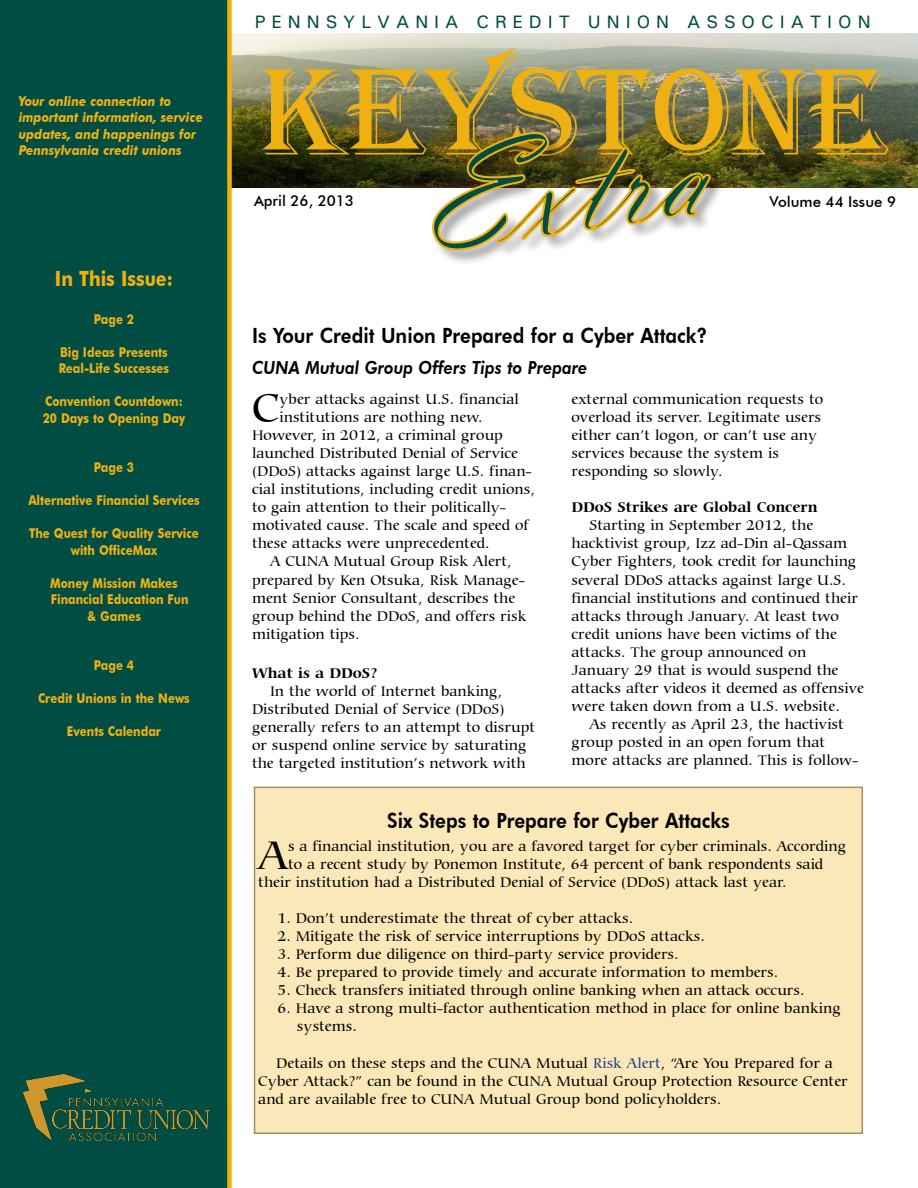
<style>
.page{position:relative;width:918px;height:1188px;background:#fff}
.page>*{position:absolute;margin:0;border:0;box-sizing:border-box;transform-origin:0 0}
.t1{font:127.5px "Algerian";color:#eeb111}
.t2{font:500 42.9px "Carmina BT";color:#000}
.t3{font:800 21px "Futura BT";color:#000;scale:.9 1}
.t4{font:700 21px "Futura BT";color:#eeb111;scale:.85 1}
.t5{font:500 18px "Univers";color:#004d43}
.t6{font:italic 800 18px "Futura BT";color:#000;scale:.9 1}
.t7{font:500 15px/18.1px "Carmina BT";color:#000}
.t8{font:700 15px "Carmina BT";color:#000}
.t9{font:500 15px "Futura BT";color:#000}
.t10{font:700 13.5px/16.5px "Futura BT";color:#eeb111;scale:.85 1}
.t11{font:italic 700 13.5px/16.5px "Futura BT";color:#eeb111;scale:.9 1}
.s1{font-family:"Futura Md BT"}
.s2{color:#25408f}
</style>
<div class="page">
<div style="left:0;top:0;width:230px;height:1188px;background:#004d43"></div>
<img style="left:232px;top:33px;width:686px;height:155px">
<div style="left:227px;top:0;width:5px;height:1188px;background:#eeb111"></div>
<img style="left:22px;top:1074px;width:188px;height:68px">
<div style="left:432px;top:132px;width:294px;height:134px;background:#000;opacity:.35"></div>
<img style="left:432px;top:133px;width:281px;height:119px">
<div style="left:255px;top:787px;width:607px;height:346px;background:#fae8b8"></div>
<div style="left:254px;top:787px;width:609px;height:347px;border:2px solid #a39161"></div>
<p class="t11" style="left:19px;top:92px;width:206px">Your online connection to important information, service updates, and happenings for<br>Pennsylvania credit unions</p>
<p class="t4" style="left:55px;top:266px;width:140px">In This Issue:</p>
<p class="t10" style="left:94px;top:311px;width:49px">Page 2</p>
<p class="t10" style="left:59px;top:344px;width:131px">Big Ideas Presents<br>Real-Life Successes</p>
<p class="t10" style="left:43px;top:393px;width:169px">Convention Countdown:<br>20 Days to Opening Day</p>
<p class="t10" style="left:94px;top:459px;width:49px">Page 3</p>
<p class="t10" style="left:28px;top:492px;width:203px">Alternative Financial Services</p>
<p class="t10" style="left:29px;top:525px;width:201px;text-align:center">The Quest for Quality Service with OfficeMax</p>
<p class="t10" style="left:50px;top:575px;width:152px">Money Mission Makes</p>
<p class="t10" style="left:51px;top:591px;width:164px">Financial <span class="s1">Education</span> Fun</p>
<p class="t10" style="left:87px;top:608px;width:65px">&amp; Games</p>
<p class="t10" style="left:94px;top:657px;width:49px">Page 4</p>
<p class="t10" style="left:38px;top:690px;width:180px">Credit Unions in the News</p>
<p class="t10" style="left:67px;top:723px;width:112px">Events Calendar</p>
<p class="t5" style="left:255px;top:10px;width:617px">P E N N S Y L V A N I A C R E D I T U N I O N A S S O C I A T I O N</p>
<p class="t1" style="left:260px;top:41px;width:629px">KEYSTONE</p>
<p class="t9" style="left:254px;top:192px;width:101px">April 26, 2013</p>
<p class="t9" style="left:770px;top:193px;width:128px">Volume 44 Issue 9</p>
<p class="t3" style="left:252px;top:323px;width:507px">Is Your Credit Union Prepared for a Cyber Attack?</p>
<p class="t6" style="left:252px;top:357px;width:374px">CUNA Mutual Group Offers Tips to Prepare</p>
<p class="t2" style="left:252px;top:383px;width:29px">C</p>
<p class="t7" style="left:280px;top:390px;width:241px">yber attacks against U.S. financial</p>
<p class="t7" style="left:280px;top:408px;width:205px">institutions are nothing new.</p>
<p class="t7" style="left:252px;top:426px;width:253px">However, in 2012, a criminal group</p>
<p class="t7" style="left:252px;top:444px;width:268px">launched Distributed Denial of Service</p>
<p class="t7" style="left:252px;top:462px;width:281px">(DDoS) attacks against large U.S. finan-</p>
<p class="t7" style="left:252px;top:480px;width:284px">cial institutions, including credit unions,</p>
<p class="t7" style="left:252px;top:499px;width:256px">to gain attention to their politically-</p>
<p class="t7" style="left:252px;top:517px;width:279px">motivated cause. The scale and speed of</p>
<p class="t7" style="left:252px;top:535px;width:239px">these attacks were unprecedented.</p>
<p class="t7" style="left:270px;top:553px;width:243px">A CUNA Mutual Group Risk Alert,</p>
<p class="t7" style="left:252px;top:571px;width:275px">prepared by Ken Otsuka, Risk Manage-</p>
<p class="t7" style="left:252px;top:589px;width:265px">ment Senior Consultant, describes the</p>
<p class="t7" style="left:252px;top:607px;width:276px">group behind the DDoS, and offers risk</p>
<p class="t7" style="left:252px;top:625px;width:109px">mitigation tips.</p>
<p class="t8" style="left:252px;top:664px;width:127px">What is a DDoS?</p>
<p class="t7" style="left:270px;top:682px;width:234px">In the world of Internet banking,</p>
<p class="t7" style="left:252px;top:700px;width:254px">Distributed Denial of Service (DDoS)</p>
<p class="t7" style="left:252px;top:718px;width:285px">generally refers to an attempt to disrupt</p>
<p class="t7" style="left:252px;top:736px;width:276px">or suspend online service by saturating</p>
<p class="t7" style="left:252px;top:755px;width:275px">the targeted institution’s network with</p>
<p class="t7" style="left:572px;top:390px;width:253px">external communication requests to overload its server. Legitimate users either can’t logon, or can’t use any services because the system is responding so slowly.</p>
<p class="t8" style="left:572px;top:499px;width:248px">DDoS Strikes are Global Concern</p>
<p class="t7" style="left:590px;top:517px;width:225px">Starting in September 2012, the</p>
<p class="t7" style="left:572px;top:535px;width:277px">hacktivist group, Izz ad-Din al-Qassam</p>
<p class="t7" style="left:572px;top:553px;width:286px">Cyber Fighters, took credit for launching</p>
<p class="t7" style="left:572px;top:571px;width:276px">several DDoS attacks against large U.S.</p>
<p class="t7" style="left:572px;top:589px;width:288px">financial institutions and continued their</p>
<p class="t7" style="left:572px;top:607px;width:269px">attacks through January. At least two</p>
<p class="t7" style="left:572px;top:625px;width:267px">credit unions have been victims of the</p>
<p class="t7" style="left:572px;top:643px;width:236px">attacks. The group announced on</p>
<p class="t7" style="left:572px;top:661px;width:269px">January 29 that is would suspend the</p>
<p class="t7" style="left:572px;top:679px;width:294px">attacks after videos it deemed as offensive</p>
<p class="t7" style="left:572px;top:697px;width:270px">were taken down from a U.S. website.</p>
<p class="t7" style="left:590px;top:715px;width:256px">As recently as April 23, the hactivist</p>
<p class="t7" style="left:572px;top:734px;width:255px">group posted in an open forum that</p>
<p class="t7" style="left:572px;top:752px;width:288px">more attacks are planned. This is follow-</p>
<p class="t3" style="left:387px;top:808px;width:382px">Six Steps to Prepare for Cyber Attacks</p>
<p class="t2" style="left:258px;top:830px;width:31px">A</p>
<p class="t7" style="left:288px;top:837px;width:560px">s a financial institution, you are a favored target for cyber criminals. According</p>
<p class="t7" style="left:288px;top:855px;width:537px">to a recent study by Ponemon Institute, 64 percent of bank respondents said</p>
<p class="t7" style="left:258px;top:873px;width:530px">their institution had a Distributed Denial of Service (DDoS) attack last year.</p>
<p class="t7" style="left:277px;top:909px;width:357px">1. Don’t underestimate the threat of cyber attacks.</p>
<p class="t7" style="left:277px;top:927px;width:429px">2. Mitigate the risk of service interruptions by DDoS attacks.</p>
<p class="t7" style="left:277px;top:945px;width:403px">3. Perform due diligence on third-party service providers.</p>
<p class="t7" style="left:277px;top:963px;width:502px">4. Be prepared to provide timely and accurate information to members.</p>
<p class="t7" style="left:277px;top:982px;width:529px">5. Check transfers initiated through online banking when an attack occurs.</p>
<p class="t7" style="left:297px;top:1000px;width:545px;text-indent:-20px">6. Have a strong multi-factor authentication method in place for online banking systems.</p>
<p class="t7" style="left:258px;top:1054px;width:591px;text-indent:18px">Details on these steps and the CUNA Mutual <span class="s2">Risk Alert</span>, “Are You Prepared for a<br>Cyber Attack?” can be found in the CUNA Mutual Group Protection Resource Center and are available free to CUNA Mutual Group bond policyholders.</p>
</div>
